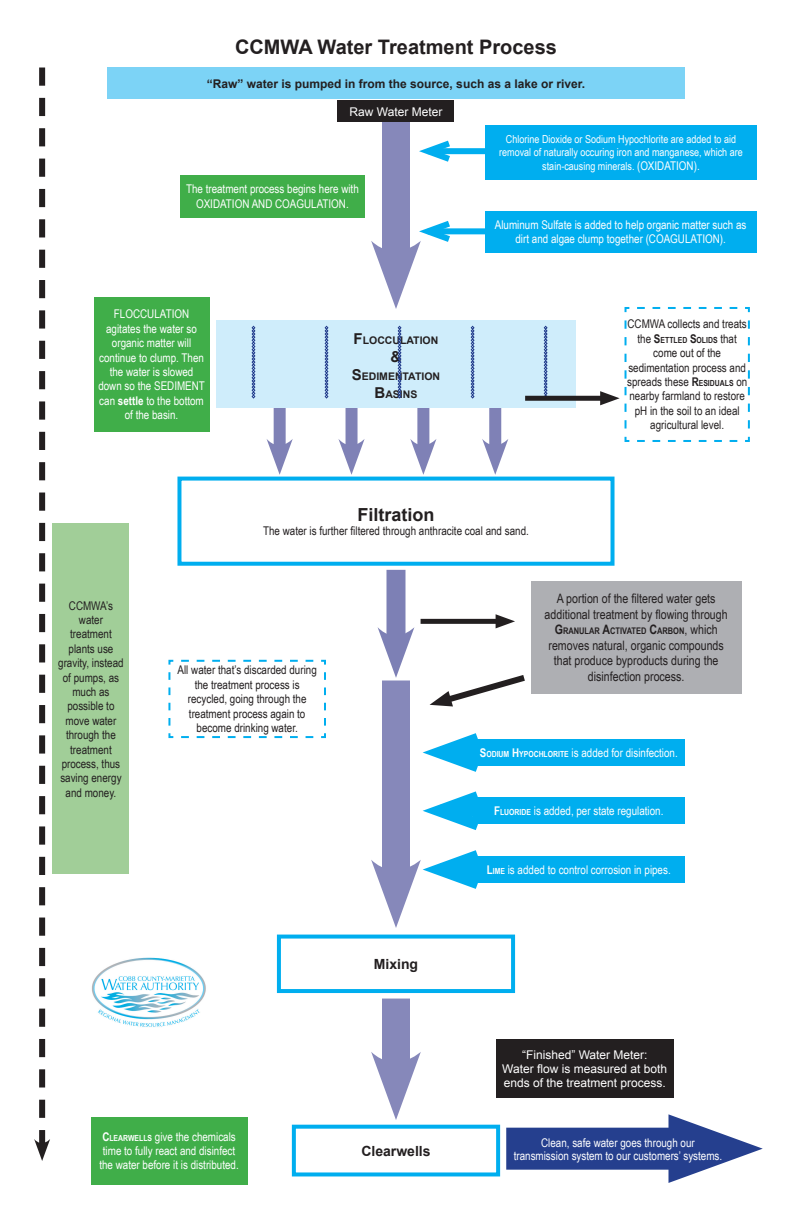
<style>
.page{position:relative;width:792px;height:1224px;background:#fff}
.page>*{position:absolute;margin:0;border:0;box-sizing:border-box;transform-origin:0 0}
.t1{font:700 20px "Arial";color:#231f20}
.t2{font:700 18px "Arial";color:#231f20}
.t3{font:700 15px "Arial";color:#231f20}
.t4{font:700 14px "Arial";color:#231f20}
.t5{font:13px/15.6px "Arial Narrow";color:#231f20;text-align:center}
.t6{font:12px/14.4px "Arial Narrow";color:#fff;text-align:center}
.t7{font:12px/14.4px "Arial Narrow";color:#231f20;text-align:center}
.t8{font:12px/14.4px "Arial";color:#fff;text-align:center}
.t9{font:700 12px "Arial";color:#231f20}
.t10{font:11px/13px "Arial Narrow";color:#fff;text-align:center}
.t11{font:700 10.5px/18px "Arial";color:#231f20;text-align:center}
.t12{font:700 9.1px "Arial Narrow";color:#231f20}
.t13{font:700 8.4px "Arial Narrow";color:#231f20}
.s1{font-weight:700}
.s2{font-size:15px}
.s3{font-size:12px}
.s4{font-weight:400;font-size:12px}
.s5{font-weight:700;font-size:8.4px}
.s6{font-size:13px}
.s7{font-weight:400;font-size:13px}
</style>
<div class="page">
<div style="left:177px;top:477px;width:438px;height:89px;border:4px solid #00aeef"></div>
<div style="left:292px;top:1125px;width:208px;height:51px;border:4px solid #00aeef"></div>
<div style="left:277px;top:935px;width:238px;height:58px;border:4px solid #00aeef"></div>
<div style="left:180px;top:175px;width:185px;height:42px;background:#40ae49"></div>
<div style="left:531px;top:581px;width:210px;height:113px;background:#aeafb3"></div>
<div style="left:382px;top:116px;width:28px;height:148px;background:#8688ba"></div>
<div style="left:107px;top:68px;width:578px;height:31px;background:#7cd3f6"></div>
<div style="left:338px;top:101px;width:116px;height:21px;background:#231f20"></div>
<div style="left:274px;top:407px;width:12px;height:46px;background:#7f81b6"></div>
<svg style="left:267px;top:439px;width:26px;height:36px"></svg>
<div style="left:346px;top:407px;width:12px;height:46px;background:#7f81b6"></div>
<svg style="left:338px;top:439px;width:27px;height:36px"></svg>
<div style="left:417px;top:407px;width:12px;height:46px;background:#7f81b6"></div>
<svg style="left:410px;top:439px;width:27px;height:36px"></svg>
<div style="left:489px;top:407px;width:12px;height:46px;background:#7f81b6"></div>
<svg style="left:482px;top:439px;width:26px;height:36px"></svg>
<svg style="left:34px;top:68px;width:16px;height:1093px"></svg>
<div style="left:428px;top:228px;width:122px;height:6px;background:#00aeef"></div>
<svg style="left:371px;top:221px;width:86px;height:88px"></svg>
<div style="left:485px;top:211px;width:271px;height:42px;background:#00aeef"></div>
<div style="left:428px;top:148px;width:122px;height:6px;background:#00aeef"></div>
<svg style="left:419px;top:140px;width:38px;height:22px"></svg>
<div style="left:485px;top:125px;width:272px;height:55px;background:#00aeef"></div>
<div style="left:216px;top:320px;width:360px;height:87px;background:#cfedfb"></div>
<svg style="left:252px;top:326px;width:3px;height:72px"></svg>
<svg style="left:471px;top:326px;width:3px;height:72px"></svg>
<svg style="left:398px;top:326px;width:3px;height:72px"></svg>
<svg style="left:325px;top:326px;width:3px;height:72px"></svg>
<svg style="left:544px;top:326px;width:3px;height:70px"></svg>
<div style="left:94px;top:297px;width:116px;height:135px;background:#40ae49"></div>
<div style="left:525px;top:396px;width:83px;height:5px;background:#231f20"></div>
<svg style="left:600px;top:307px;width:150px;height:135px"></svg>
<div style="left:386px;top:570px;width:20px;height:76px;background:#7d80b5"></div>
<svg style="left:378px;top:627px;width:36px;height:51px"></svg>
<div style="left:53px;top:524px;width:76px;height:350px;background:#a1ce98"></div>
<div style="left:382px;top:680px;width:28px;height:203px;background:#8688ba"></div>
<svg style="left:371px;top:733px;width:107px;height:195px"></svg>
<div style="left:473px;top:739px;width:212px;height:27px;background:#00aeef"></div>
<div style="left:473px;top:797px;width:212px;height:27px;background:#00aeef"></div>
<div style="left:473px;top:856px;width:212px;height:27px;background:#00aeef"></div>
<div style="left:382px;top:999px;width:28px;height:76px;background:#8688ba"></div>
<svg style="left:371px;top:1052px;width:50px;height:68px"></svg>
<div style="left:91px;top:1117px;width:156px;height:67px;background:#40ae49"></div>
<div style="left:506px;top:1128px;width:191px;height:42px;background:#253f8e"></div>
<svg style="left:669px;top:1114px;width:94px;height:69px"></svg>
<svg style="left:168px;top:659px;width:158px;height:80px"></svg>
<div style="left:496px;top:1040px;width:177px;height:58px;background:#231f20"></div>
<img style="left:92px;top:957px;width:114px;height:70px">
<div style="left:421px;top:619px;width:83px;height:5px;background:#231f20"></div>
<svg style="left:496px;top:614px;width:19px;height:14px"></svg>
<svg style="left:430px;top:675px;width:95px;height:32px"></svg>
<p class="t1" style="left:235px;top:33px;width:323px">CCMWA Water Treatment Process</p>
<p class="t9" style="left:207px;top:76px;width:380px">“Raw” water is pumped in from the source, such as a lake or river.</p>
<p class="t8" style="left:350px;top:104px;width:94px">Raw Water Meter</p>
<p class="t6" style="left:186px;top:182px;width:174px">The treatment process begins here with<br>OXIDATION AND COAGULATION.</p>
<p class="t6" style="left:98px;top:307px;width:108px">FLOCCULATION agitates the water so organic matter will continue to clump. Then the water is slowed down so the SEDIMENT can <span class="s1">settle</span> to the bottom of the basin.</p>
<p class="t11" style="left:354px;top:332px;width:86px"><span class="s2">F</span>LOCCULATION</p>
<p class="t3" style="left:391px;top:347px;width:12px">&amp;</p>
<p class="t11" style="left:352px;top:368px;width:90px"><span class="s2">S</span>EDIMENTATION<br><span class="s2">B</span>ASINS</p>
<p class="t10" style="left:499px;top:132px;width:245px">Chlorine Dioxide or Sodium Hypochlorite are added to aid removal of naturally occuring iron and manganese, which are</p>
<p class="t10" style="left:542px;top:159px;width:159px">stain-causing minerals. <span class="s3">(OXIDATION).</span></p>
<p class="t6" style="left:495px;top:217px;width:253px">Aluminum Sulfate is added to help organic matter such as dirt and algae clump together (COAGULATION).</p>
<p class="t7" style="left:628px;top:317px;width:121px">CCMWA collects and treats</p>
<p class="t13" style="left:638px;top:334px;width:101px"><span class="s4">the</span> <span class="s3">S</span>ETTLED <span class="s3">S</span>OLIDS <span class="s4">that</span></p>
<p class="t7" style="left:627px;top:345px;width:122px">come out of the sedimentation process and spreads these <span class="s1">R</span><span class="s5">ESIDUALS</span> on nearby farmland to restore pH in the soil to an ideal agricultural level.</p>
<p class="t7" style="left:58px;top:598px;width:67px">CCMWA’s water treatment plants use gravity, instead of pumps, as much as possible to move water through the treatment process, thus saving energy and money.</p>
<p class="t2" style="left:358px;top:502px;width:79px">Filtration</p>
<p class="t7" style="left:263px;top:523px;width:267px">The water is further filtered through anthracite coal and sand.</p>
<p class="t7" style="left:178px;top:663px;width:141px">All water that’s discarded during the treatment process is recycled, going through the treatment process again to become drinking water.</p>
<p class="t5" style="left:545px;top:590px;width:185px">A portion of the filtered water gets additional treatment by flowing through</p>
<p class="t12" style="left:555px;top:624px;width:164px"><span class="s6">G</span>RANULAR <span class="s6">A</span>CTIVATED <span class="s6">C</span>ARBON<span class="s7">,</span> <span class="s7">which</span></p>
<p class="t5" style="left:549px;top:637px;width:177px">removes natural, organic compounds that produce byproducts during the disinfection process.</p>
<p class="t6" style="left:480px;top:745px;width:199px"><span class="s1">S</span><span class="s5">ODIUM</span> <span class="s1">H</span><span class="s5">YPOCHLORITE</span> is added for disinfection.</p>
<p class="t6" style="left:494px;top:803px;width:171px"><span class="s1">F</span><span class="s5">LUORIDE</span> is added, per state regulation.</p>
<p class="t4" style="left:374px;top:955px;width:46px">Mixing</p>
<p class="t6" style="left:487px;top:862px;width:185px"><span class="s1">L</span><span class="s5">IME</span> is added to control corrosion in pipes.</p>
<p class="t8" style="left:502px;top:1047px;width:166px">“Finished” Water Meter:<br>Water flow is measured at both ends of the treatment process.</p>
<p class="t6" style="left:99px;top:1129px;width:141px;text-align:left"><span class="s1">C</span><span class="s5">LEARWELLS</span> give the chemicals time to fully react and disinfect the water before it is distributed.</p>
<p class="t6" style="left:514px;top:1135px;width:210px;line-height:13px">Clean, safe water goes through our transmission system to our customers’ systems.</p>
<p class="t4" style="left:361px;top:1141px;width:71px">Clearwells</p>
</div>
